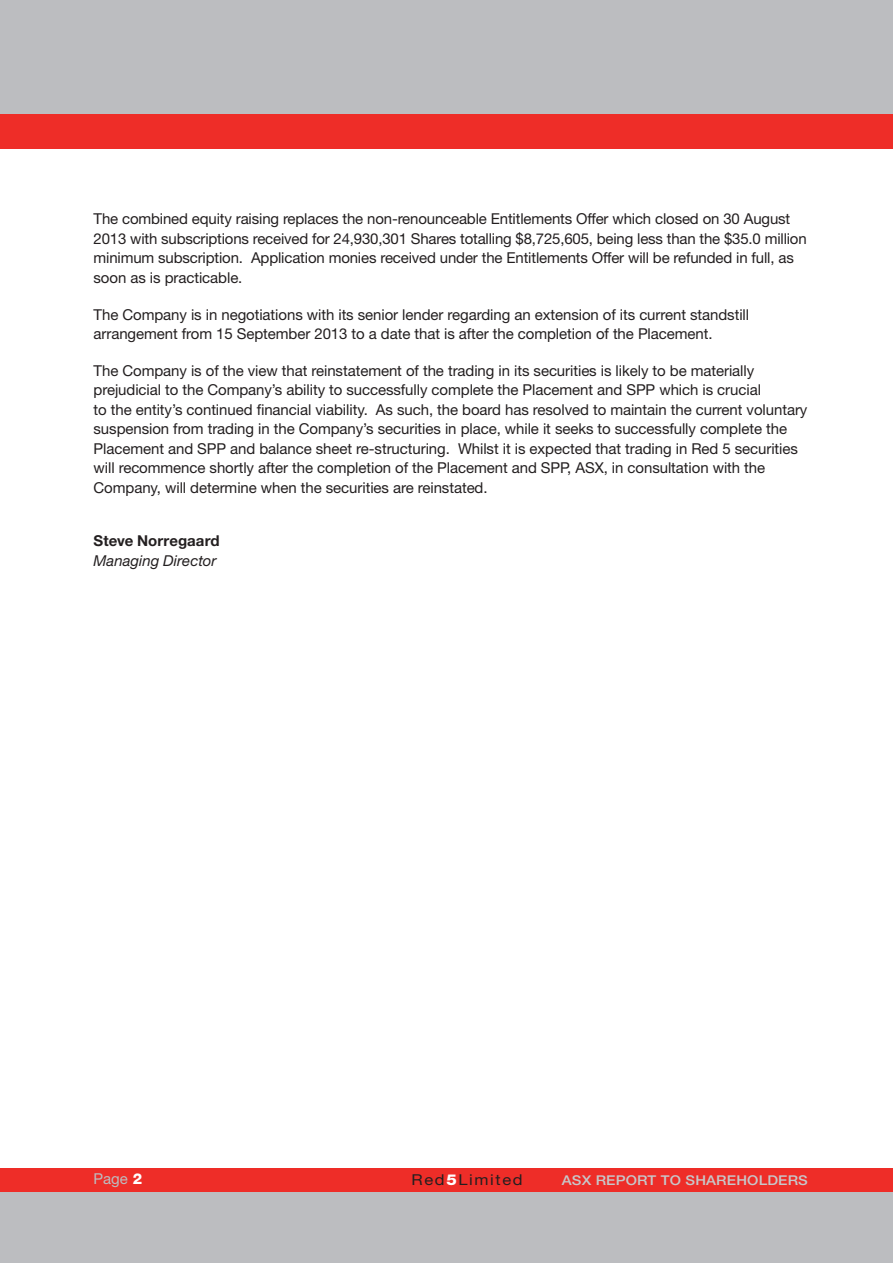
<style>
.page{position:relative;width:893px;height:1263px;background:#fff}
.page>*{position:absolute;margin:0;border:0;box-sizing:border-box;transform-origin:0 0}
.t1{font:15px/19.5px "Helvetica Neue";letter-spacing:-.005em;color:#231f20}
.t2{font:italic 15px "Helvetica Neue";color:#231f20}
.t3{font:700 15px "Helvetica Neue";letter-spacing:.005em;color:#231f20}
.t4{font:15px "Helvetica Neue";letter-spacing:.1em;color:#231f20;scale:1.1 1}
.t5{font:15px "Helvetica Neue";color:#bcbdc0}
.t6{font:500 13.5px "Helvetica Neue";letter-spacing:.01em;color:#c7c8ca;scale:1.1 1}
.s1{font-weight:800;color:#fff}
</style>
<div class="page">
<div style="left:0;top:1171px;width:893px;height:92px;background:#bcbdc0"></div>
<div style="left:0;top:0;width:893px;height:149px;background:#bcbdc0"></div>
<div style="left:0;top:115px;width:893px;height:34px;background:#ee2d28"></div>
<div style="left:0;top:1168px;width:893px;height:23px;background:#ee2d28"></div>
<p class="t1" style="left:94px;top:209px;width:715px">The combined equity raising replaces the non-renounceable Entitlements Offer which closed on 30 August 2013 with subscriptions received for 24,930,301 Shares totalling $8,725,605, being less than the $35.0 million minimum subscription. Application monies received under the Entitlements Offer will be refunded in full, as soon as is practicable.</p>
<p class="t1" style="left:94px;top:304px;width:657px">The Company is in negotiations with its senior lender regarding an extension of its current standstill arrangement from 15 September 2013 to a date that is after the completion of the Placement.</p>
<p class="t1" style="left:94px;top:360px;width:715px">The Company is of the view that reinstatement of the trading in its securities is likely to be materially prejudicial to the Company’s ability to successfully complete the Placement and SPP which is crucial<br>to the entity’s continued financial viability. As such, the board has resolved to maintain the current voluntary suspension from trading in the Company’s securities in place, while it seeks to successfully complete the Placement and SPP and balance sheet re-structuring. Whilst it is expected that trading in Red 5 securities will recommence shortly after the completion of the Placement and SPP, ASX, in consultation with the Company, will determine when the securities are reinstated.</p>
<p class="t3" style="left:94px;top:531px;width:128px">Steve Norregaard</p>
<p class="t2" style="left:94px;top:551px;width:124px">Managing Director</p>
<p class="t5" style="left:94px;top:1170px;width:50px">Page <span class="s1">2</span></p>
<p class="t4" style="left:411px;top:1170px;width:103px">Red<span class="s1">5</span>Limited</p>
<p class="t6" style="left:562px;top:1172px;width:215px">ASX REPORT TO SHAREHOLDERS</p>
</div>
